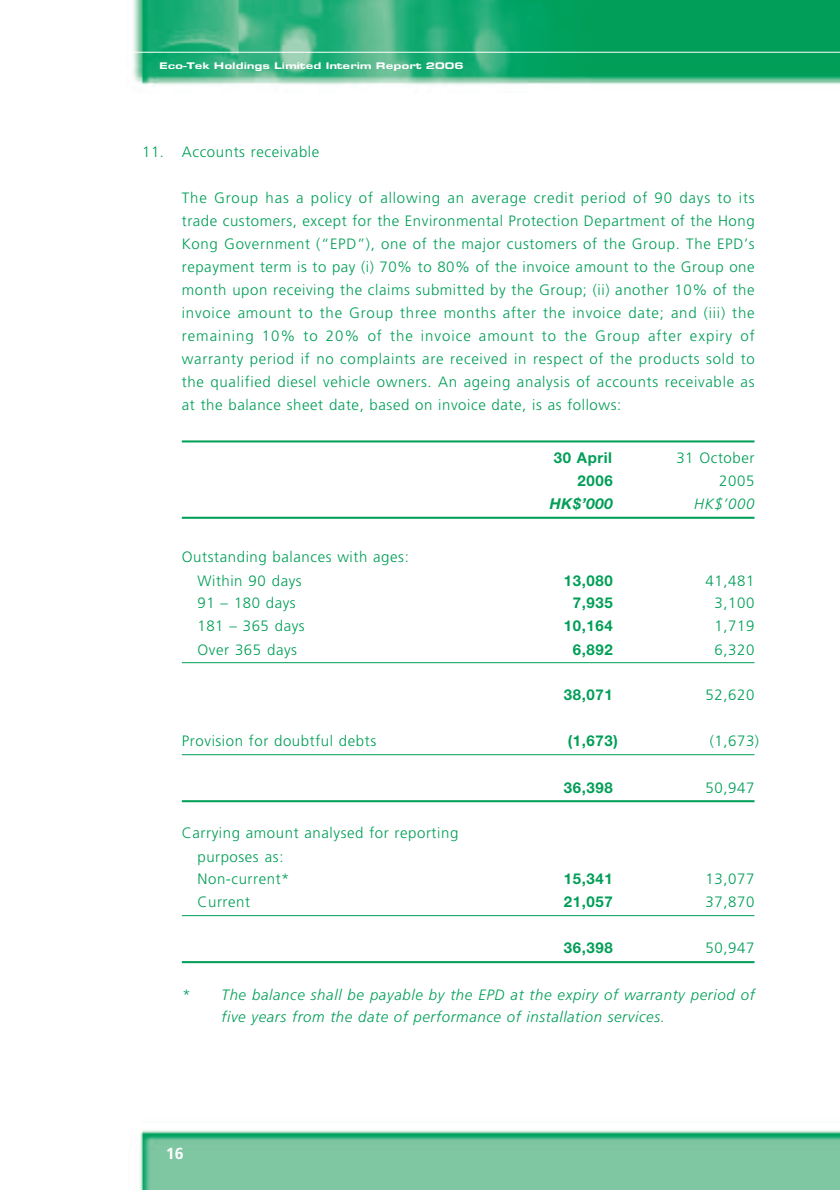
<style>
.page{position:relative;width:840px;height:1190px;background:#fff}
.page>*{position:absolute;margin:0;border:0;box-sizing:border-box;transform-origin:0 0}
.t1{font:700 16px "Frutiger";color:#fff}
.t2{font:300 15px/23px "Frutiger";letter-spacing:.04em;color:#009e57}
.t3{font:italic 300 15px "Frutiger";letter-spacing:.04em;color:#009e57}
.t4{font:700 15px "Helvetica Neue";letter-spacing:.04em;color:#009e57}
.t5{font:300 15px "Frutiger";letter-spacing:.065em;color:#009e57}
.t6{font:italic 700 15px "Helvetica Neue";color:#009e57}
.t7{font:10px "Eurose Heavyface";color:#fff}
</style>
<div class="page">
<img style="left:133px;top:0;width:707px;height:1190px">
<hr style="left:6px;top:52px;width:834px;height:1px;background:#fff">
<hr style="left:182px;top:440px;width:572px;height:2px;background:#009e57">
<hr style="left:182px;top:517px;width:572px;height:2px;background:#009e57">
<hr style="left:182px;top:662px;width:572px;height:1px;background:#009e57">
<hr style="left:182px;top:754px;width:572px;height:1px;background:#009e57">
<hr style="left:182px;top:800px;width:572px;height:2px;background:#009e57">
<hr style="left:182px;top:915px;width:572px;height:1px;background:#009e57">
<hr style="left:182px;top:961px;width:572px;height:2px;background:#009e57">
<p class="t7" style="left:159px;top:62px;width:306px">Eco-Tek Holdings Limited Interim Report 2006</p>
<p class="t2" style="left:142px;top:141px;width:24px">11.</p>
<p class="t2" style="left:182px;top:141px;width:139px">Accounts receivable</p>
<p class="t2" style="left:359px;top:187px;width:16px">of</p>
<p class="t2" style="left:633px;top:187px;width:16px">of</p>
<p class="t2" style="left:182px;top:187px;width:26px">The</p>
<p class="t2" style="left:182px;top:210px;width:574px">trade customers, except for the Environmental Protection Department of the Hong</p>
<p class="t2" style="left:182px;top:233px;width:574px">Kong Government (“EPD”), one of the major customers of the Group. The EPD s’</p>
<p class="t2" style="left:182px;top:256px;width:574px">repayment term is to pay ( ) i 70% to 80% of the invoice amount to the Group one</p>
<p class="t2" style="left:182px;top:279px;width:574px">month upon receiving the claims submitted by the Group; (ii) another 10% of the</p>
<p class="t2" style="left:732px;top:302px;width:24px">the</p>
<p class="t2" style="left:266px;top:187px;width:25px">has</p>
<p class="t2" style="left:311px;top:187px;width:42px">policy</p>
<p class="t2" style="left:380px;top:187px;width:61px">allowing</p>
<p class="t2" style="left:534px;top:187px;width:41px">credit</p>
<p class="t2" style="left:581px;top:187px;width:46px">period</p>
<p class="t2" style="left:679px;top:187px;width:32px">days</p>
<p class="t2" style="left:739px;top:187px;width:17px">its</p>
<p class="t2" style="left:214px;top:187px;width:46px">Group</p>
<p class="t2" style="left:655px;top:187px;width:19px">90</p>
<p class="t2" style="left:717px;top:187px;width:16px">to</p>
<p class="t2" style="left:296px;top:187px;width:9px">a</p>
<p class="t2" style="left:448px;top:187px;width:18px">an</p>
<p class="t2" style="left:472px;top:187px;width:56px">average</p>
<p class="t2" style="left:503px;top:302px;width:35px">after</p>
<p class="t2" style="left:704px;top:302px;width:23px">(iii)</p>
<p class="t2" style="left:320px;top:302px;width:24px">the</p>
<p class="t2" style="left:400px;top:302px;width:38px">three</p>
<p class="t2" style="left:444px;top:302px;width:54px">months</p>
<p class="t2" style="left:543px;top:302px;width:24px">the</p>
<p class="t2" style="left:628px;top:302px;width:37px">date;</p>
<p class="t2" style="left:671px;top:302px;width:27px">and</p>
<p class="t2" style="left:182px;top:302px;width:50px">invoice</p>
<p class="t2" style="left:573px;top:302px;width:50px">invoice</p>
<p class="t2" style="left:349px;top:302px;width:45px">Group</p>
<p class="t2" style="left:238px;top:302px;width:55px">amount</p>
<p class="t2" style="left:299px;top:302px;width:16px">to</p>
<p class="t2" style="left:368px;top:325px;width:16px">of</p>
<p class="t2" style="left:648px;top:325px;width:35px">after</p>
<p class="t2" style="left:740px;top:325px;width:16px">of</p>
<p class="t2" style="left:390px;top:325px;width:24px">the</p>
<p class="t2" style="left:564px;top:325px;width:24px">the</p>
<p class="t2" style="left:182px;top:325px;width:574px">remaining<br>warranty period if no complaints are received in respect of the products sold to the qualified diesel vehicle owners. An ageing analysis of accounts receivable as at the balance sheet date, based on invoice date, is as follows:</p>
<p class="t5" style="left:421px;top:329px;width:51px">invoice</p>
<p class="t2" style="left:690px;top:325px;width:44px">expiry</p>
<p class="t2" style="left:262px;top:325px;width:35px">10%</p>
<p class="t2" style="left:326px;top:325px;width:35px">20%</p>
<p class="t2" style="left:595px;top:325px;width:46px">Group</p>
<p class="t2" style="left:304px;top:325px;width:16px">to</p>
<p class="t2" style="left:479px;top:325px;width:56px">amount</p>
<p class="t2" style="left:542px;top:325px;width:16px">to</p>
<p class="t4" style="left:554px;top:452px;width:60px">30 April</p>
<p class="t2" style="left:676px;top:448px;width:80px">31 October</p>
<p class="t4" style="left:578px;top:475px;width:37px">2006</p>
<p class="t2" style="left:719px;top:471px;width:37px">2005</p>
<p class="t6" style="left:550px;top:498px;width:65px">HK ’$ 000</p>
<p class="t3" style="left:694px;top:498px;width:62px">HK ‘$ 000</p>
<p class="t2" style="left:182px;top:547px;width:229px">Outstanding balances with ages:</p>
<p class="t2" style="left:198px;top:570px;width:106px">Within 90 days</p>
<p class="t4" style="left:564px;top:575px;width:50px">13,080</p>
<p class="t2" style="left:706px;top:570px;width:50px">41,481</p>
<p class="t2" style="left:198px;top:593px;width:100px">91 – 180 days</p>
<p class="t4" style="left:573px;top:598px;width:41px">7,935</p>
<p class="t2" style="left:715px;top:593px;width:41px">3,100</p>
<p class="t2" style="left:198px;top:616px;width:109px">181 – 365 days</p>
<p class="t4" style="left:564px;top:621px;width:50px">10,164</p>
<p class="t2" style="left:715px;top:616px;width:41px">1,719</p>
<p class="t2" style="left:198px;top:639px;width:101px">Over 365 days</p>
<p class="t4" style="left:573px;top:644px;width:41px">6,892</p>
<p class="t2" style="left:715px;top:639px;width:41px">6,320</p>
<p class="t4" style="left:564px;top:690px;width:50px">38,071</p>
<p class="t2" style="left:706px;top:685px;width:50px">52,620</p>
<p class="t2" style="left:182px;top:731px;width:196px">Provision for doubtful debts</p>
<p class="t4" style="left:568px;top:736px;width:51px">)1,673(</p>
<p class="t2" style="left:710px;top:731px;width:51px">)1,673(</p>
<p class="t4" style="left:564px;top:782px;width:50px">36,398</p>
<p class="t2" style="left:706px;top:777px;width:50px">50,947</p>
<p class="t2" style="left:198px;top:823px;width:262px;text-indent:-16px">Carrying amount analysed for reporting purposes as:</p>
<p class="t2" style="left:198px;top:869px;width:94px">Non-current*</p>
<p class="t4" style="left:564px;top:874px;width:50px">15,341</p>
<p class="t2" style="left:706px;top:869px;width:50px">13,077</p>
<p class="t2" style="left:198px;top:892px;width:54px">Current</p>
<p class="t4" style="left:564px;top:897px;width:50px">21,057</p>
<p class="t2" style="left:706px;top:892px;width:50px">37,870</p>
<p class="t3" style="left:182px;top:988px;width:10px">*</p>
<p class="t4" style="left:564px;top:943px;width:50px">36,398</p>
<p class="t3" style="left:222px;top:988px;width:535px">The balance shall be payable by the EPD at the expiry of warranty period of</p>
<p class="t2" style="left:706px;top:938px;width:50px">50,947</p>
<p class="t3" style="left:222px;top:1011px;width:445px">five years from the date of performance of installation services.</p>
<p class="t1" style="left:166px;top:1147px;width:19px">16</p>
</div>
